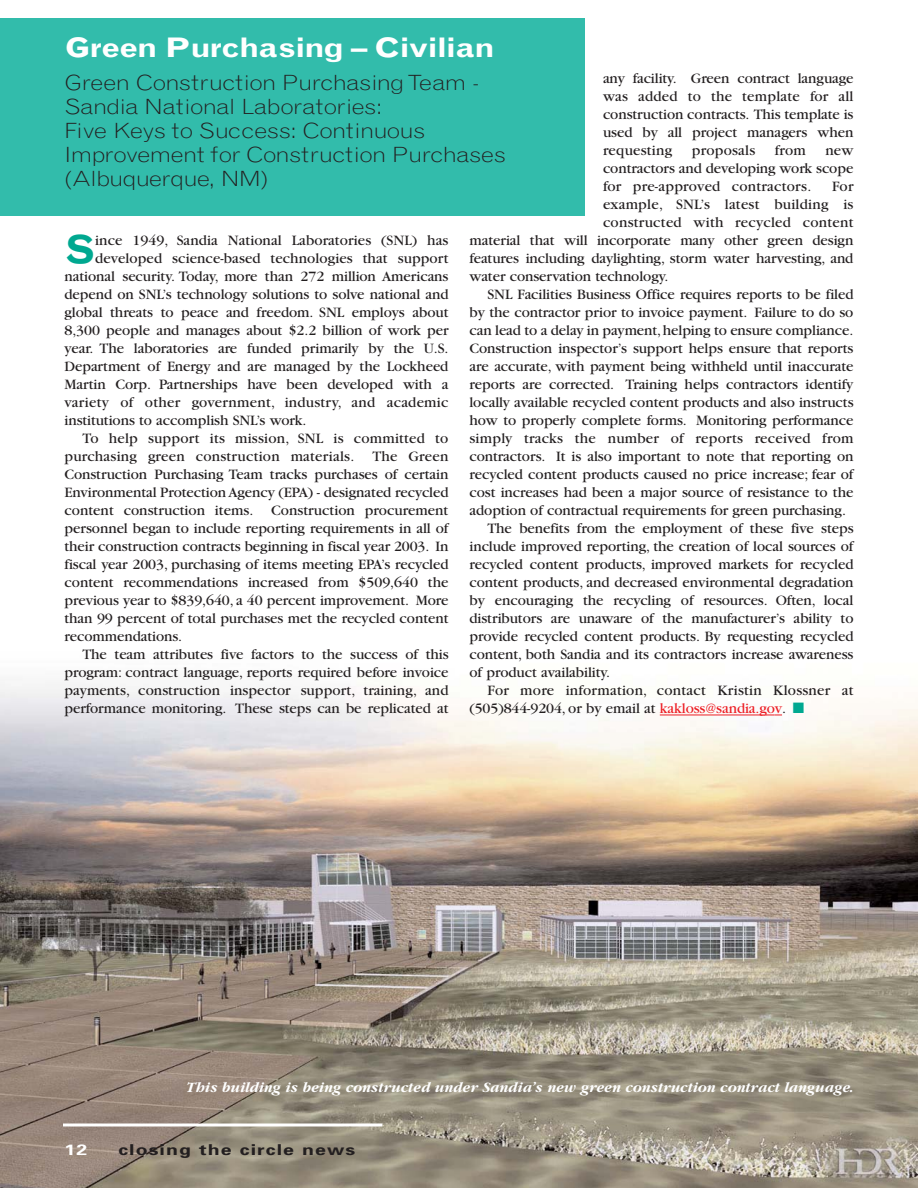
<style>
.page{position:relative;width:918px;height:1188px;background:#fff}
.page>*{position:absolute;margin:0;border:0;box-sizing:border-box;transform-origin:0 0}
.t1{font:700 38.85px "Grotesque";color:#00a890}
.t2{font:700 27px "Grotesque";letter-spacing:-.035em;color:#fff;scale:1.2 1}
.t3{font:300 21px/24px "Grotesque";letter-spacing:-.035em;color:#231f20;scale:1.2 1}
.t4{font:15px/18px "Garamond";letter-spacing:-.005em;color:#231f20;text-align:justify}
.t5{font:15px "Garamond";letter-spacing:.015em;color:#231f20}
.t6{font:italic 700 15px "Garamond";color:#fff}
.t7{font:700 15px "Univers";letter-spacing:.055em;color:#231f20;scale:1.3 1}
.t8{font:700 15px "Univers";color:#fff;scale:1.3 1}
.s1{color:#ed1e25}
.s2{color:#00a890}
</style>
<div class="page">
<img style="left:0;top:684px;width:918px;height:504px">
<hr style="left:660px;top:715px;width:107px;height:1px;background:#ed1e25">
<svg style="left:767px;top:715px;width:15px;height:1px"></svg>
<div style="left:0;top:18px;width:585px;height:198px;background:#32bcab"></div>
<hr style="left:63px;top:1124px;width:319px;height:2px;background:#fff">
<h2 class="t2" style="left:64px;top:37px;width:360px">Green Purchasing – Civilian</h2>
<h3 class="t3" style="left:64px;top:72px;width:369px">Green Construction Purchasing Team -<br>Sandia National Laboratories:<br>Five Keys to Success: Continuous<br>Improvement for Construction Purchases (Albuquerque, NM)</h3>
<p class="t4" style="left:603px;top:71px;width:252px">any facility. Green contract language was added to the template for all construction contracts. This template is used by all project managers when requesting</p>
<p class="t5" style="left:692px;top:145px;width:65px">proposals</p>
<p class="t4" style="left:775px;top:143px;width:33px">from</p>
<p class="t4" style="left:603px;top:143px;width:252px;text-indent:222px">new contractors and developing work scope for pre-approved contractors.</p>
<p class="t4" style="left:832px;top:179px;width:23px">For</p>
<p class="t5" style="left:603px;top:199px;width:252px">example, SNL’s latest building is</p>
<p class="t5" style="left:603px;top:217px;width:252px">constructed with recycled content</p>
<p class="t4" style="left:470px;top:233px;width:386px">material that will incorporate many other green design</p>
<p class="t4" style="left:470px;top:251px;width:386px">features including daylighting, storm water harvesting, and</p>
<p class="t4" style="left:470px;top:269px;width:201px">water conservation technology.</p>
<p class="t4" style="left:488px;top:287px;width:368px">SNL Facilities Business Office requires reports to be filed</p>
<p class="t4" style="left:470px;top:305px;width:385px">by the contractor prior to invoice payment. Failure to do so</p>
<p class="t4" style="left:470px;top:323px;width:386px">can lead to a delay in payment,helping to ensure compliance.</p>
<p class="t4" style="left:470px;top:341px;width:386px">Construction inspector’s support helps ensure that reports</p>
<p class="t4" style="left:470px;top:359px;width:386px">are accurate, with payment being withheld until inaccurate</p>
<p class="t4" style="left:470px;top:377px;width:386px">reports are corrected. Training helps contractors identify</p>
<p class="t4" style="left:470px;top:395px;width:386px">locally available recycled content products and also instructs</p>
<p class="t4" style="left:470px;top:413px;width:386px">how to properly complete forms. Monitoring performance</p>
<p class="t5" style="left:470px;top:433px;width:385px">simply tracks the number of reports received from</p>
<p class="t4" style="left:470px;top:449px;width:386px">contractors. It is also important to note that reporting on</p>
<p class="t4" style="left:470px;top:467px;width:385px">recycled content products caused no price increase; fear of</p>
<p class="t4" style="left:470px;top:485px;width:385px">cost increases had been a major source of resistance to the</p>
<p class="t4" style="left:470px;top:503px;width:378px">adoption of contractual requirements for green purchasing.</p>
<p class="t4" style="left:488px;top:521px;width:368px">The benefits from the employment of these five steps</p>
<p class="t4" style="left:470px;top:539px;width:386px">include improved reporting, the creation of local sources of</p>
<p class="t4" style="left:470px;top:557px;width:386px">recycled content products, improved markets for recycled</p>
<p class="t4" style="left:470px;top:575px;width:386px">content products, and decreased environmental degradation</p>
<p class="t4" style="left:470px;top:593px;width:386px">by encouraging the recycling of resources. Often, local</p>
<p class="t4" style="left:470px;top:611px;width:386px">distributors are unaware of the manufacturer’s ability to</p>
<p class="t4" style="left:470px;top:629px;width:386px">provide recycled content products. By requesting recycled</p>
<p class="t4" style="left:470px;top:647px;width:386px">content, both Sandia and its contractors increase awareness</p>
<p class="t4" style="left:470px;top:665px;width:142px">of product availability.</p>
<p class="t5" style="left:488px;top:685px;width:368px">For more information, contact Kristin Klossner at</p>
<p class="t4" style="left:470px;top:701px;width:336px">(505)844-9204, or by email at <span class="s1">kakloss@sandia.gov</span>. <span class="s2">■</span></p>
<h1 class="t1" style="left:64px;top:235px;width:33px">S</h1>
<p class="t4" style="left:95px;top:233px;width:355px">ince 1949, Sandia National Laboratories (SNL) has</p>
<p class="t4" style="left:95px;top:251px;width:355px">developed science-based technologies that support</p>
<p class="t4" style="left:64px;top:269px;width:386px">national security. Today, more than 272 million Americans</p>
<p class="t4" style="left:64px;top:287px;width:386px">depend on SNL’s technology solutions to solve national and</p>
<p class="t4" style="left:64px;top:305px;width:385px">global threats to peace and freedom. SNL employs about</p>
<p class="t4" style="left:64px;top:323px;width:386px">8,300 people and manages about $2.2 billion of work per</p>
<p class="t4" style="left:64px;top:341px;width:386px">year. The laboratories are funded primarily by the U.S.</p>
<p class="t4" style="left:64px;top:359px;width:385px">Department of Energy and are managed by the Lockheed</p>
<p class="t4" style="left:64px;top:377px;width:385px">Martin Corp. Partnerships have been developed with a</p>
<p class="t5" style="left:64px;top:397px;width:386px">variety of other government, industry, and academic</p>
<p class="t4" style="left:64px;top:413px;width:243px">institutions to accomplish SNL’s work.</p>
<p class="t5" style="left:82px;top:433px;width:368px">To help support its mission, SNL is committed to</p>
<p class="t5" style="left:64px;top:451px;width:386px">purchasing green construction materials. The Green</p>
<p class="t4" style="left:64px;top:467px;width:386px">Construction Purchasing Team tracks purchases of certain</p>
<p class="t4" style="left:64px;top:485px;width:386px">Environmental Protection Agency (EPA) - designated recycled</p>
<p class="t4" style="left:64px;top:503px;width:385px">content construction items. Construction procurement</p>
<p class="t4" style="left:64px;top:521px;width:386px">personnel began to include reporting requirements in all of</p>
<p class="t4" style="left:64px;top:539px;width:386px">their construction contracts beginning in fiscal year 2003. In</p>
<p class="t4" style="left:64px;top:557px;width:386px">fiscal year 2003, purchasing of items meeting EPA’s recycled</p>
<p class="t4" style="left:64px;top:575px;width:386px">content recommendations increased from $509,640 the</p>
<p class="t4" style="left:64px;top:593px;width:386px">previous year to $839,640, a 40 percent improvement. More</p>
<p class="t4" style="left:64px;top:611px;width:386px">than 99 percent of total purchases met the recycled content</p>
<p class="t4" style="left:64px;top:629px;width:119px">recommendations.</p>
<p class="t4" style="left:82px;top:647px;width:368px">The team attributes five factors to the success of this</p>
<p class="t4" style="left:64px;top:665px;width:386px">program: contract language, reports required before invoice</p>
<p class="t4" style="left:64px;top:683px;width:386px">payments, construction inspector support, training, and</p>
<p class="t4" style="left:64px;top:701px;width:385px">performance monitoring. These steps can be replicated at</p>
<p class="t6" style="left:186px;top:1081px;width:669px">This building is being constructed under Sandia’s new green construction contract language.</p>
<p class="t8" style="left:64px;top:1144px;width:19px">12</p>
<p class="t7" style="left:118px;top:1144px;width:184px">closing the circle news</p>
</div>
